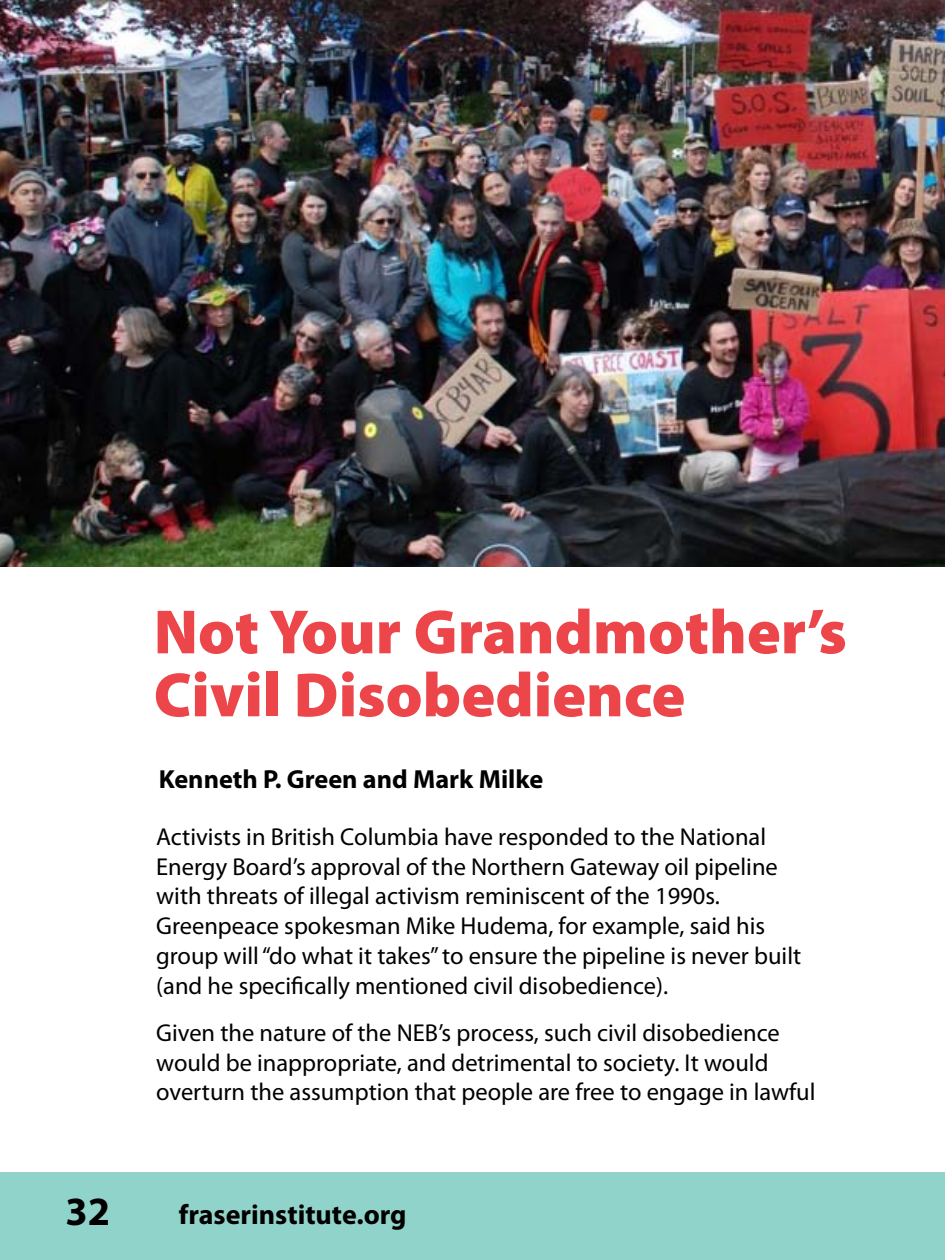
<style>
.page{position:relative;width:945px;height:1260px;background:#fff}
.page>*{position:absolute;margin:0;border:0;box-sizing:border-box;transform-origin:0 0}
.t1{font:900 63px/63px "Myriad Pro";color:#ec464a}
.t2{font:700 40.25px "Myriad Pro";color:#000}
.t3{font:700 28px "Myriad Pro";color:#000}
.t4{font:700 26.25px "Myriad Pro";color:#000}
.t5{font:24.5px/29.8px "Myriad Pro";color:#000}
</style>
<div class="page">
<div style="left:0;top:1172px;width:945px;height:88px;background:#90d3cb"></div>
<img style="left:0;top:0;width:945px;height:567px">
<h1 class="t1" style="left:154px;top:598px;width:695px">Not Your Grandmother’s<br>Civil Disobedience</h1>
<p class="t4" style="left:159px;top:762px;width:386px">Kenneth P. Green and Mark Milke</p>
<p class="t5" style="left:156px;top:821px;width:646px">Activists in British Columbia have responded to the National Energy Board’s approval of the Northern Gateway oil pipeline with threats of illegal activism reminiscent of the 1990s.<br>Greenpeace spokesman Mike Hudema, for example, said his group will “do what it takes” to ensure the pipeline is never built (and he specifically mentioned civil disobedience).</p>
<p class="t5" style="left:156px;top:1017px;width:661px">Given the nature of the NEB’s process, such civil disobedience would be inappropriate, and detrimental to society. It would overturn the assumption that people are free to engage in lawful</p>
<h2 class="t2" style="left:66px;top:1185px;width:46px">32</h2>
<p class="t3" style="left:179px;top:1196px;width:229px">fraserinstitute.org</p>
</div>
